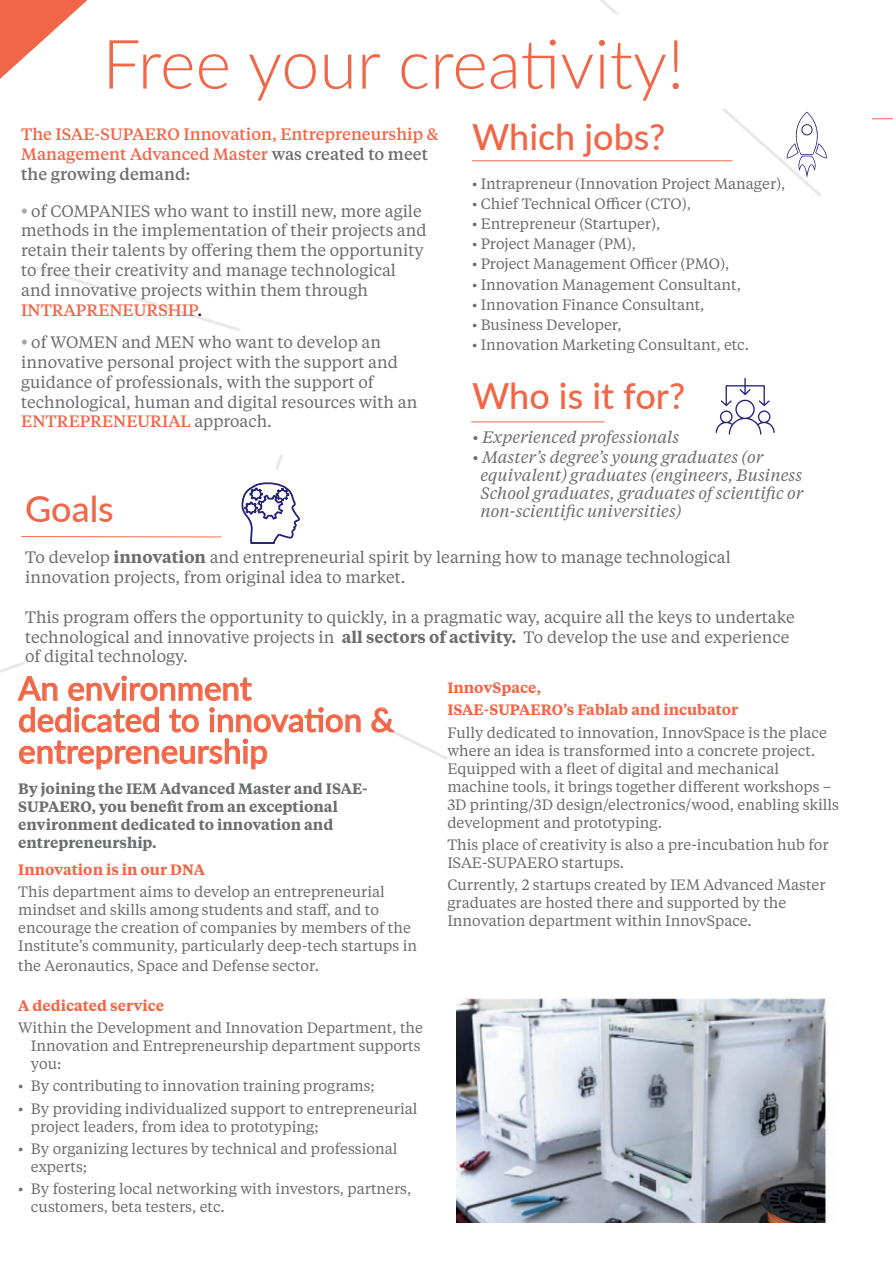
<style>
.page{position:relative;width:893px;height:1263px;background:#fff}
.page>*{position:absolute;margin:0;border:0;box-sizing:border-box;transform-origin:0 0}
.t1{font:300 68.25px "Lato";color:#f26648}
.t2{font:500 36px "Lato";color:#f26648}
.t3{font:500 33px/31.5px "Lato";color:#f26648}
.t4{font:16.5px/19.8px "Tiempos Text";color:#6c6d70}
.t5{font:italic 16.5px/18px "Tiempos Text";color:#6c6d70}
.t6{font:500 16.5px/19.8px "Tiempos Text";color:#f26648}
.t7{font:15px/18px "Tiempos Text";color:#6c6d70}
.t8{font:600 15px/18px "Tiempos Text";color:#6c6d70}
.t9{font:600 15px/22.2px "Tiempos Text";color:#f26648}
.s1{color:#6c6d70}
.s2{font-weight:600;color:#a8a9ad}
.s3{font-weight:500;color:#f26648}
.s4{font-weight:500;color:#231f20}
.s5{font-weight:600}
</style>
<div class="page">
<svg style="left:275px;top:455px;width:8px;height:15px"></svg>
<svg style="left:30px;top:265px;width:211px;height:67px"></svg>
<svg style="left:388px;top:728px;width:60px;height:32px"></svg>
<svg style="left:0;top:662px;width:25px;height:11px"></svg>
<svg style="left:574px;top:0;width:247px;height:197px"></svg>
<svg style="left:0;top:0;width:88px;height:79px"></svg>
<svg style="left:872px;top:118px;width:21px;height:1px"></svg>
<hr style="left:472px;top:160px;width:261px;height:1px;background:#f26648">
<svg style="left:786px;top:112px;width:41px;height:66px"></svg>
<div style="left:801px;top:124px;width:11px;height:11px;border:1px solid #26237b;border-radius:50%"></div>
<hr style="left:471px;top:421px;width:133px;height:1px;background:#f26648">
<svg style="left:715px;top:378px;width:60px;height:57px"></svg>
<svg style="left:241px;top:482px;width:59px;height:62px"></svg>
<hr style="left:21px;top:536px;width:200px;height:1px;background:#f26648">
<div style="left:102px;top:14px;width:738px;height:94px;background:#fff"></div>
<img style="left:456px;top:997px;width:373px;height:226px">
<h1 class="t1" style="left:102px;top:17px;width:584px">Free your creativity!</h1>
<p class="t6" style="left:21px;top:124px;width:419px">The ISAE-SUPAERO Innovation, Entrepreneurship &amp;<br>Management Advanced Master <span class="s1">was created to meet the growing demand:</span></p>
<p class="t4" style="left:21px;top:200px;width:407px"><span class="s2">•</span> of COMPANIES who want to instill new, more agile methods in the implementation of their projects and retain their talents by offering them the opportunity to free their creativity and manage technological and innovative projects within them through <span class="s3">INTRAPRENEURSHIP</span><span class="s4">.</span></p>
<p class="t4" style="left:21px;top:332px;width:398px"><span class="s2">•</span> of WOMEN and MEN who want to develop an innovative personal project with the support and guidance of professionals, with the support of technological, human and digital resources with an <span class="s3">ENTREPRENEURIAL</span> approach.</p>
<h2 class="t2" style="left:472px;top:111px;width:195px">Which jobs?</h2>
<p class="t7" style="left:472px;top:174px;width:315px">• Intrapreneur (Innovation Project Manager),</p>
<p class="t7" style="left:472px;top:194px;width:221px">• Chief Technical Officer (CTO),</p>
<p class="t7" style="left:472px;top:214px;width:190px">• Entrepreneur (Startuper),</p>
<p class="t7" style="left:472px;top:234px;width:166px">• Project Manager (PM),</p>
<p class="t7" style="left:472px;top:254px;width:259px">• Project Management Officer (PMO),</p>
<p class="t7" style="left:472px;top:275px;width:270px">• Innovation Management Consultant,</p>
<p class="t7" style="left:472px;top:295px;width:234px">• Innovation Finance Consultant,</p>
<p class="t7" style="left:472px;top:315px;width:151px">• Business Developer,</p>
<p class="t7" style="left:472px;top:335px;width:278px">• Innovation Marketing Consultant, etc.</p>
<h2 class="t2" style="left:472px;top:370px;width:215px">Who is it for?</h2>
<p class="t5" style="left:472px;top:427px;width:209px">• Experienced professionals</p>
<p class="t5" style="left:480px;top:447px;width:324px;text-indent:-8px">• Master’s degree’s young graduates (or equivalent) graduates (engineers, Business<br>School graduates, graduates of scientific or</p>
<h2 class="t2" style="left:25px;top:483px;width:90px">Goals</h2>
<p class="t5" style="left:480px;top:501px;width:202px">non-scientific universities)</p>
<p class="t4" style="left:25px;top:547px;width:707px">To develop <span class="s5">innovation</span> and entrepreneurial spirit by learning how to manage technological innovation projects, from original idea to market.</p>
<p class="t4" style="left:25px;top:606px;width:771px">This program offers the opportunity to quickly, in a pragmatic way, acquire all the keys to undertake technological and innovative projects in <span class="s5">all sectors of activity.</span> To develop the use and experience of digital technology.</p>
<h3 class="t3" style="left:18px;top:671px;width:377px">An environment dedicated to innovation &amp; entrepreneurship</h3>
<p class="t8" style="left:18px;top:779px;width:351px">By joining the IEM Advanced Master and ISAE-SUPAERO, you benefit from an exceptional environment dedicated to innovation and entrepreneurship.</p>
<p class="t9" style="left:18px;top:857px;width:188px">Innovation is in our DNA</p>
<p class="t7" style="left:18px;top:882px;width:400px">This department aims to develop an entrepreneurial mindset and skills among students and staff, and to encourage the creation of companies by members of the Institute’s community, particularly deep-tech startups in</p>
<p class="t7" style="left:18px;top:956px;width:302px">the Aeronautics, Space and Defense sector.</p>
<p class="t9" style="left:18px;top:994px;width:147px">A dedicated service</p>
<p class="t7" style="left:31px;top:1018px;width:393px;text-indent:-13px">Within the Development and Innovation Department, the<br>Innovation and Entrepreneurship department supports you:</p>
<p class="t7" style="left:18px;top:1076px;width:358px">• By contributing to innovation training programs;</p>
<p class="t7" style="left:31px;top:1099px;width:388px;text-indent:-13px">• By providing individualized support to entrepreneurial project leaders, from idea to prototyping;</p>
<p class="t7" style="left:31px;top:1139px;width:368px;text-indent:-13px">• By organizing lectures by technical and professional experts;</p>
<p class="t7" style="left:31px;top:1179px;width:382px;text-indent:-13px">• By fostering local networking with investors, partners, customers, beta testers, etc.</p>
<p class="t9" style="left:447px;top:676px;width:292px">InnovSpace,<br>ISAE-SUPAERO’s Fablab and incubator</p>
<p class="t7" style="left:447px;top:723px;width:393px">Fully dedicated to innovation, InnovSpace is the place where an idea is transformed into a concrete project.<br>Equipped with a fleet of digital and mechanical machine tools, it brings together different workshops – 3D printing/3D design/electronics/wood, enabling skills development and prototyping.</p>
<p class="t7" style="left:447px;top:835px;width:383px">This place of creativity is also a pre-incubation hub for<br>ISAE-SUPAERO startups.</p>
<p class="t7" style="left:447px;top:875px;width:380px">Currently, 2 startups created by IEM Advanced Master graduates are hosted there and supported by the<br>Innovation department within InnovSpace.</p>
</div>
